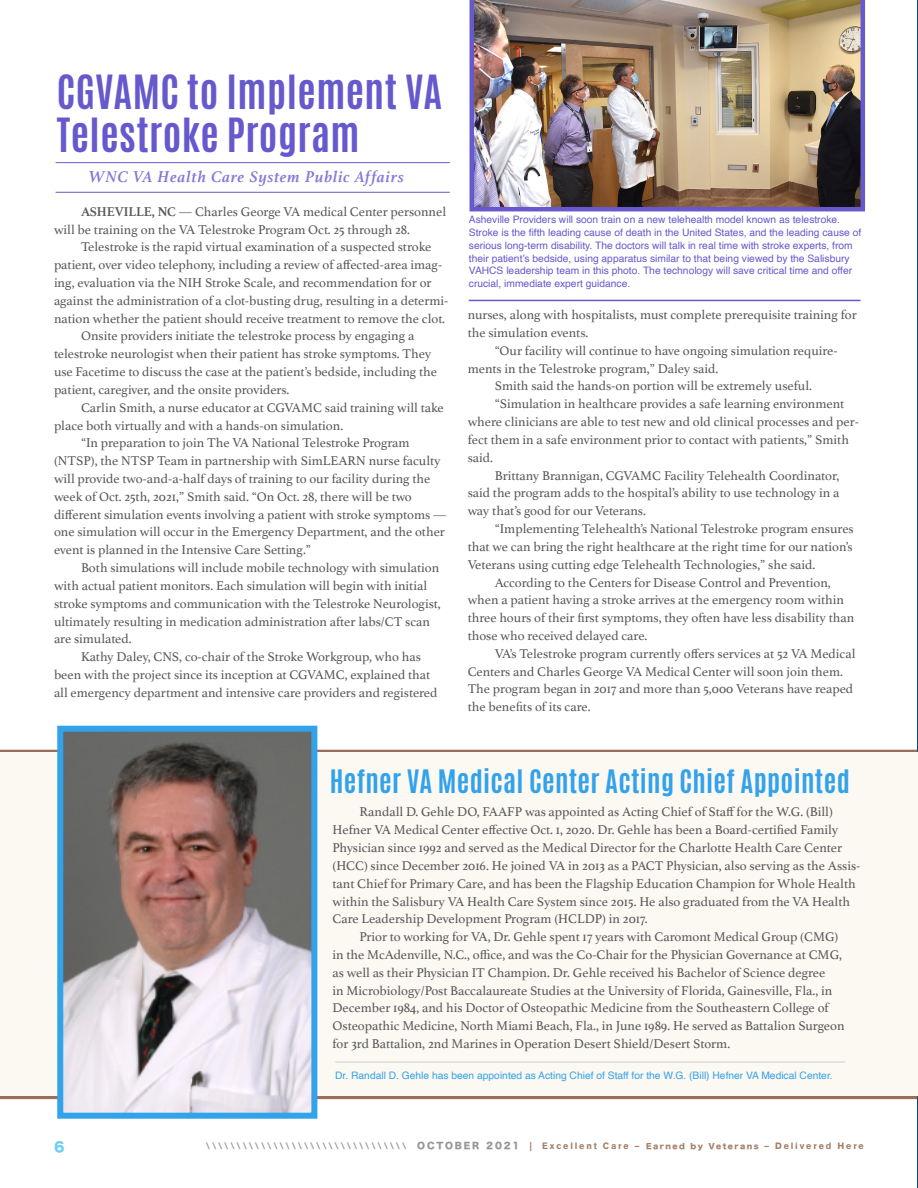
<style>
.page{position:relative;width:918px;height:1188px;background:#fff}
.page>*{position:absolute;margin:0;border:0;box-sizing:border-box;transform-origin:0 0}
.t1{font:700 39.3px "Antonio";letter-spacing:.01em;color:#6659cd}
.t2{font:700 27px "Antonio";letter-spacing:.01em;color:#32a2eb}
.Main_Paragraph_Syle{font:italic 700 16.5px "Athelas";letter-spacing:.05em;color:#857ad7}
.t3{font:13.5px "Hira Kaku Std N W8";color:#6bcff6}
.Main_Paragraph_Syle-2{font:13.35px/17.9px "Athelas";color:#57585a}
.t4{font:10.2px/12.9px "Helvetica";color:#6659cd}
.t5{font:10.2px "Helvetica";color:#32a2eb}
.t6{font:900 9px "Akzidenz Grotesk";letter-spacing:.2em;color:#939598}
.s1{font-weight:700}
.s2{font-family:"Hira Kaku Std W8";font-weight:400}
.s3{color:#a77e68}
.s4{font-family:"Hira Kaku Std N W8";font-weight:400;font-size:7.5px;color:#a77e68}
</style>
<div class="page">
<hr style="left:917px;top:0;width:1px;height:1188px;background:#08497f">
<svg style="left:0;top:750px;width:917px;height:3px;fill:#9b6e58"></svg>
<div style="left:0;top:1093px;width:917px;height:6px;background:#9b6e58"></div>
<div style="left:0;top:753px;width:917px;height:343px;background:#fcf8f2"></div>
<img style="left:470px;top:0;width:395px;height:211px">
<img style="left:64px;top:733px;width:246px;height:379px">
<div style="left:57px;top:726px;width:260px;height:393px;border:6px solid #32a2eb"></div>
<hr style="left:335px;top:1062px;width:510px;height:1px;background:#cdced0">
<hr style="left:469px;top:300px;width:392px;height:1px;background:#6659cd">
<hr style="left:56px;top:192px;width:394px;height:1px;background:#6659cd">
<hr style="left:56px;top:162px;width:394px;height:1px;background:#6659cd">
<p class="t1" style="left:57px;top:63px;width:387px">CGVAMC to Implement VA</p>
<p class="t1" style="left:57px;top:105px;width:304px">Telestroke Program</p>
<p class="Main_Paragraph_Syle" style="left:89px;top:164px;width:317px">WNC VA Health Care System Public Affairs</p>
<p class="Main_Paragraph_Syle-2" style="left:54px;top:202px;width:394px;text-indent:27px"><span class="s1">ASHEVILLE, NC</span> — Charles George VA medical Center personnel will be training on the VA Telestroke Program Oct. 25 through 28.</p>
<p class="Main_Paragraph_Syle-2" style="left:54px;top:238px;width:396px;text-indent:27px">Telestroke is the rapid virtual examination of a suspected stroke patient, over video telephony, including a review of affected-area imag&shy;ing, evaluation via the NIH Stroke Scale, and recommendation for or against the administration of a clot-busting drug, resulting in a determi&shy;nation whether the patient should receive treatment to remove the clot.</p>
<p class="Main_Paragraph_Syle-2" style="left:54px;top:327px;width:385px;text-indent:27px">Onsite providers initiate the telestroke process by engaging a telestroke neurologist when their patient has stroke symptoms. They use Facetime to discuss the case at the patient’s bedside, including the patient, caregiver, and the onsite providers.</p>
<p class="Main_Paragraph_Syle-2" style="left:54px;top:398px;width:391px;text-indent:27px">Carlin Smith, a nurse educator at CGVAMC said training will take place both virtually and with a hands-on simulation.</p>
<p class="Main_Paragraph_Syle-2" style="left:54px;top:434px;width:394px;text-indent:27px">“In preparation to join The VA National Telestroke Program (NTSP), the NTSP Team in partnership with SimLEARN nurse faculty will provide two-and-a-half days of training to our facility during the week of Oct. 25th, 2021,” Smith said. “On Oct. 28, there will be two different simulation events involving a patient with stroke symptoms — one simulation will occur in the Emergency Department, and the other event is planned in the Intensive Care Setting.”</p>
<p class="Main_Paragraph_Syle-2" style="left:54px;top:558px;width:388px;text-indent:27px">Both simulations will include mobile technology with simulation with actual patient monitors. Each simulation will begin with initial stroke symptoms and communication with the Telestroke Neurologist, ultimately resulting in medication administration after labs/CT scan are simulated.</p>
<p class="Main_Paragraph_Syle-2" style="left:54px;top:648px;width:385px;text-indent:27px">Kathy Daley, CNS, co-chair of the Stroke Workgroup, who has been with the project since its inception at CGVAMC, explained that all emergency department and intensive care providers and registered</p>
<p class="t4" style="left:469px;top:213px;width:394px">Asheville Providers will soon train on a new telehealth model known as telestroke.<br>Stroke is the fifth leading cause of death in the United States, and the leading cause of serious long-term disability. The doctors will talk in real time with stroke experts, from their patient’s bedside, using apparatus similar to that being viewed by the Salisbury VAHCS leadership team in this photo. The technology will save critical time and offer crucial, immediate expert guidance.</p>
<p class="Main_Paragraph_Syle-2" style="left:468px;top:306px;width:391px">nurses, along with hospitalists, must complete prerequisite training for the simulation events.</p>
<p class="Main_Paragraph_Syle-2" style="left:468px;top:341px;width:371px;text-indent:27px">“Our facility will continue to have ongoing simulation require&shy;ments in the Telestroke program,” Daley said.</p>
<p class="Main_Paragraph_Syle-2" style="left:495px;top:377px;width:319px">Smith said the hands-on portion will be extremely useful.</p>
<p class="Main_Paragraph_Syle-2" style="left:468px;top:395px;width:393px;text-indent:27px">“Simulation in healthcare provides a safe learning environment where clinicians are able to test new and old clinical processes and per&shy;fect them in a safe environment prior to contact with patients,” Smith said.</p>
<p class="Main_Paragraph_Syle-2" style="left:468px;top:466px;width:373px;text-align:justify;text-indent:27px">Brittany Brannigan, CGVAMC Facility Telehealth Coordinator, said the program adds to the hospital’s ability to use technology in a way that’s good for our Veterans.</p>
<p class="Main_Paragraph_Syle-2" style="left:468px;top:519px;width:388px;text-align:justify;text-indent:27px">“Implementing Telehealth’s National Telestroke program ensures that we can bring the right healthcare at the right time for our nation’s Veterans using cutting edge Telehealth Technologies,” she said.</p>
<p class="Main_Paragraph_Syle-2" style="left:468px;top:573px;width:388px;text-indent:27px">According to the Centers for Disease Control and Prevention, when a patient having a stroke arrives at the emergency room within three hours of their first symptoms, they often have less disability than those who received delayed care.</p>
<p class="Main_Paragraph_Syle-2" style="left:468px;top:644px;width:389px;text-indent:27px">VA’s Telestroke program currently offers services at 52 VA Medical Centers and Charles George VA Medical Center will soon join them.<br>The program began in 2017 and more than 5,000 Veterans have reaped the benefits of its care.</p>
<p class="t2" style="left:330px;top:761px;width:521px">Hefner VA Medical Center Acting Chief Appointed</p>
<p class="Main_Paragraph_Syle-2" style="left:333px;top:803px;width:529px;text-indent:27px">Randall D. Gehle DO, FAAFP was appointed as Acting Chief of Staff for the W.G. (Bill)<br>Hefner VA Medical Center effective Oct. 1, 2020. Dr. Gehle has been a Board-certified Family Physician since 1992 and served as the Medical Director for the Charlotte Health Care Center (HCC) since December 2016. He joined VA in 2013 as a PACT Physician, also serving as the Assis&shy;tant Chief for Primary Care, and has been the Flagship Education Champion for Whole Health within the Salisbury VA Health Care System since 2015. He also graduated from the VA Health Care Leadership Development Program (HCLDP) in 2017.</p>
<p class="Main_Paragraph_Syle-2" style="left:333px;top:928px;width:514px;text-indent:27px">Prior to working for VA, Dr. Gehle spent 17 years with Caromont Medical Group (CMG) in the McAdenville, N.C., office, and was the Co-Chair for the Physician Governance at CMG, as well as their Physician IT Champion. Dr. Gehle received his Bachelor of Science degree<br>in Microbiology/Post Baccalaureate Studies at the University of Florida, Gainesville, Fla., in December 1984, and his Doctor of Osteopathic Medicine from the Southeastern College of Osteopathic Medicine, North Miami Beach, Fla., in June 1989. He served as Battalion Surgeon for 3rd Battalion, 2nd Marines in Operation Desert Shield/Desert Storm.</p>
<p class="t5" style="left:335px;top:1067px;width:499px">Dr. Randall D. Gehle has been appointed as Acting Chief of Staff for the W.G. (Bill) Hefner VA Medical Center.</p>
<p class="t3" style="left:54px;top:1140px;width:12px">6</p>
<p class="t6" style="left:206px;top:1140px;width:660px">\\\\\\\\\\\\\\\\\\\\\\\\\\\\\\\\\ <span class="s2">OCTOBER 2021</span> <span class="s3">| Excellent Care –</span> <span class="s4">Earned by Veterans</span> <span class="s3">– Delivered Here</span></p>
</div>
